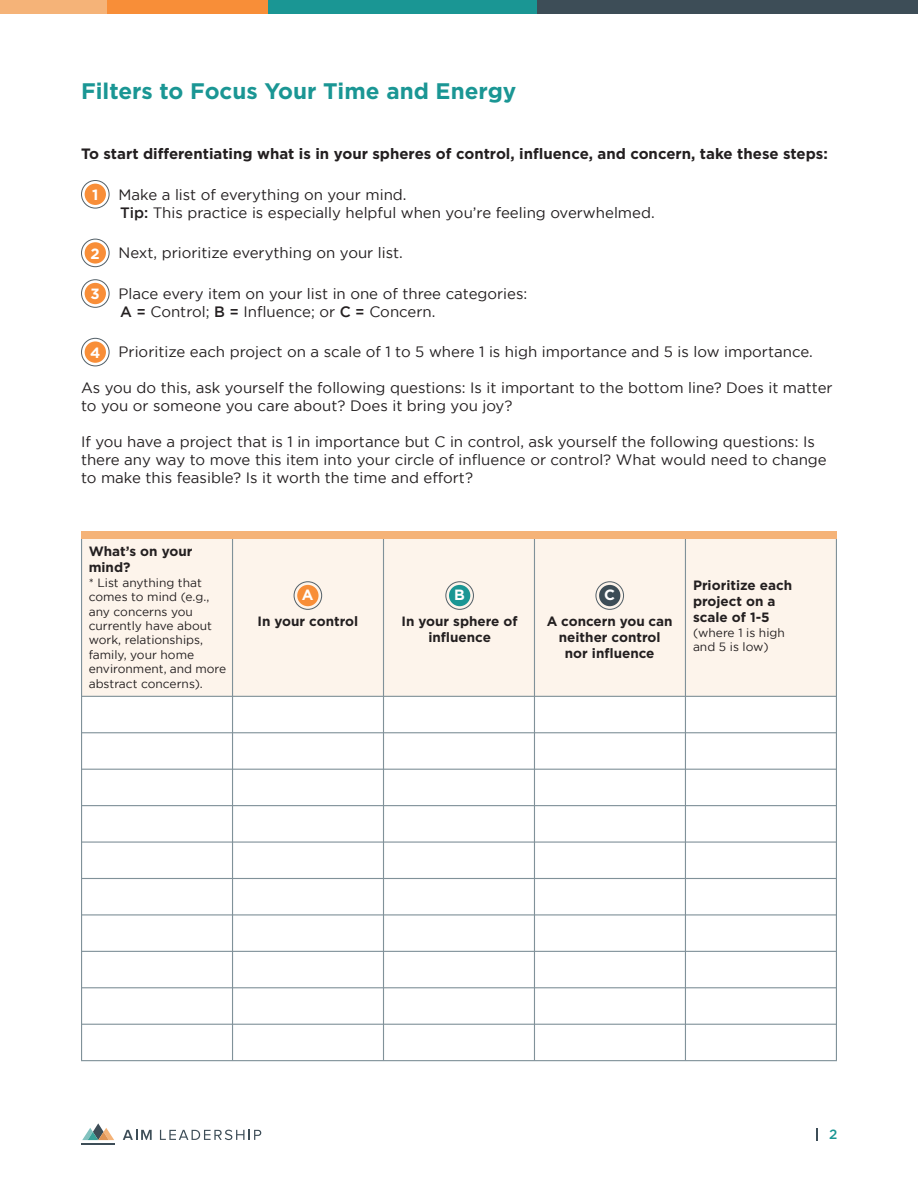
<style>
.page{position:relative;width:918px;height:1188px;background:#fff}
.page>*{position:absolute;margin:0;border:0;box-sizing:border-box;transform-origin:0 0}
.t1{font:700 22.5px "Gotham";color:#1a9694}
.t2{font:15px/18px "Gotham";color:#231f20}
.t3{font:700 15px "Gotham";color:#231f20}
.t4{font:700 14.85px "Gotham";color:#fff}
.t5{font:700 13.5px/16.2px "Gotham";color:#231f20}
.t6{font:500 13.5px "Gotham";color:#1a9694}
.t7{font:12px/14.4px "Gotham";color:#231f20}
.s1{font-weight:500}
</style>
<div class="page">
<svg style="left:123px;top:1130px;width:29px;height:10px"></svg>
<svg style="left:160px;top:1130px;width:101px;height:10px"></svg>
<svg style="left:82px;top:1123px;width:32px;height:17px"></svg>
<hr style="left:82px;top:1143px;width:33px;height:2px;background:#3d4d57">
<svg style="left:816px;top:1128px;width:2px;height:12px"></svg>
<div style="left:0;top:0;width:108px;height:14px;background:#f5b378"></div>
<div style="left:107px;top:0;width:162px;height:14px;background:#f88e38"></div>
<div style="left:268px;top:0;width:270px;height:14px;background:#1a9694"></div>
<div style="left:537px;top:0;width:381px;height:14px;background:#3d4d57"></div>
<div style="left:81px;top:180px;width:29px;height:29px;border:1px solid #546169;border-radius:50%"></div>
<div style="left:85px;top:184px;width:21px;height:21px;background:#f88e38;border-radius:50%"></div>
<div style="left:81px;top:239px;width:29px;height:28px;border:1px solid #546169;border-radius:50%"></div>
<div style="left:85px;top:242px;width:21px;height:22px;background:#f88e38;border-radius:50%"></div>
<div style="left:81px;top:279px;width:29px;height:29px;border:1px solid #546169;border-radius:50%"></div>
<div style="left:85px;top:283px;width:21px;height:21px;background:#f88e38;border-radius:50%"></div>
<div style="left:81px;top:338px;width:29px;height:28px;border:1px solid #546169;border-radius:50%"></div>
<div style="left:85px;top:341px;width:21px;height:22px;background:#f88e38;border-radius:50%"></div>
<div style="left:81px;top:536px;width:756px;height:161px;background:#fdf4eb"></div>
<hr style="left:81px;top:842px;width:756px;height:1px;background:#809199">
<hr style="left:81px;top:951px;width:756px;height:1px;background:#809199">
<hr style="left:81px;top:878px;width:756px;height:1px;background:#809199">
<hr style="left:81px;top:987px;width:756px;height:1px;background:#809199">
<hr style="left:81px;top:732px;width:756px;height:1px;background:#809199">
<hr style="left:81px;top:1060px;width:756px;height:1px;background:#809199">
<hr style="left:81px;top:805px;width:756px;height:1px;background:#809199">
<hr style="left:81px;top:696px;width:756px;height:1px;background:#809199">
<hr style="left:81px;top:914px;width:756px;height:1px;background:#809199">
<hr style="left:81px;top:1024px;width:756px;height:1px;background:#809199">
<hr style="left:81px;top:769px;width:756px;height:1px;background:#809199">
<hr style="left:81px;top:538px;width:1px;height:522px;background:#809199">
<hr style="left:232px;top:538px;width:1px;height:522px;background:#809199">
<hr style="left:383px;top:538px;width:1px;height:522px;background:#809199">
<hr style="left:534px;top:538px;width:1px;height:522px;background:#809199">
<hr style="left:685px;top:538px;width:1px;height:522px;background:#809199">
<hr style="left:836px;top:538px;width:1px;height:522px;background:#809199">
<div style="left:294px;top:581px;width:28px;height:29px;border:1px solid #546169;border-radius:50%"></div>
<div style="left:297px;top:585px;width:22px;height:21px;background:#f88e38;border-radius:50%"></div>
<div style="left:445px;top:581px;width:29px;height:29px;border:1px solid #546169;border-radius:50%"></div>
<div style="left:449px;top:585px;width:21px;height:21px;background:#1a9694;border-radius:50%"></div>
<div style="left:595px;top:581px;width:29px;height:29px;border:1px solid #546169;border-radius:50%"></div>
<div style="left:599px;top:585px;width:21px;height:21px;background:#3d4d57;border-radius:50%"></div>
<div style="left:81px;top:531px;width:756px;height:7px;background:#f5b378"></div>
<p class="t1" style="left:81px;top:76px;width:437px">Filters to Focus Your Time and Energy</p>
<p class="t3" style="left:81px;top:144px;width:748px">To start differentiating what is in your spheres of control, influence, and concern, take these steps:</p>
<p class="t4" style="left:92px;top:185px;width:8px">1</p>
<p class="t2" style="left:119px;top:185px;width:289px">Make a list of everything on your mind.</p>
<p class="t2" style="left:120px;top:203px;width:536px"><span class="s1">Tip:</span> This practice is especially helpful when you’re feeling overwhelmed.</p>
<p class="t4" style="left:91px;top:244px;width:11px">2</p>
<p class="t2" style="left:119px;top:244px;width:286px">Next, prioritize everything on your list.</p>
<p class="t4" style="left:91px;top:284px;width:11px">3</p>
<p class="t2" style="left:119px;top:284px;width:410px">Place every item on your list in one of three categories:</p>
<p class="t2" style="left:120px;top:302px;width:317px"><span class="s1">A =</span> Control; <span class="s1">B =</span> Influence; or <span class="s1">C =</span> Concern.</p>
<p class="t4" style="left:90px;top:343px;width:12px">4</p>
<p class="t2" style="left:119px;top:343px;width:696px">Prioritize each project on a scale of 1 to 5 where 1 is high importance and 5 is low importance.</p>
<p class="t2" style="left:81px;top:379px;width:753px">As you do this, ask yourself the following questions: Is it important to the bottom line? Does it matter to you or someone you care about? Does it bring you joy?</p>
<p class="t2" style="left:81px;top:433px;width:747px">If you have a project that is 1 in importance but C in control, ask yourself the following questions: Is there any way to move this item into your circle of influence or control? What would need to change to make this feasible? Is it worth the time and effort?</p>
<p class="t5" style="left:89px;top:543px;width:105px">What’s on your mind?</p>
<p class="t7" style="left:89px;top:575px;width:139px">* List anything that comes to mind (e.g., any concerns you currently have about work, relationships, family, your home environment, and more abstract concerns).</p>
<p class="t4" style="left:302px;top:585px;width:13px">A</p>
<p class="t5" style="left:258px;top:613px;width:102px">In your control</p>
<p class="t4" style="left:454px;top:585px;width:12px">B</p>
<p class="t5" style="left:402px;top:613px;width:118px;text-align:center">In your sphere of influence</p>
<p class="t4" style="left:604px;top:585px;width:12px">C</p>
<p class="t5" style="left:547px;top:613px;width:127px;text-align:center">A concern you can neither control nor influence</p>
<p class="t5" style="left:693px;top:577px;width:101px">Prioritize each project on a scale of 1-5</p>
<p class="t7" style="left:693px;top:625px;width:93px">(where 1 is high and 5 is low)</p>
<p class="t6" style="left:829px;top:1126px;width:10px">2</p>
</div>
